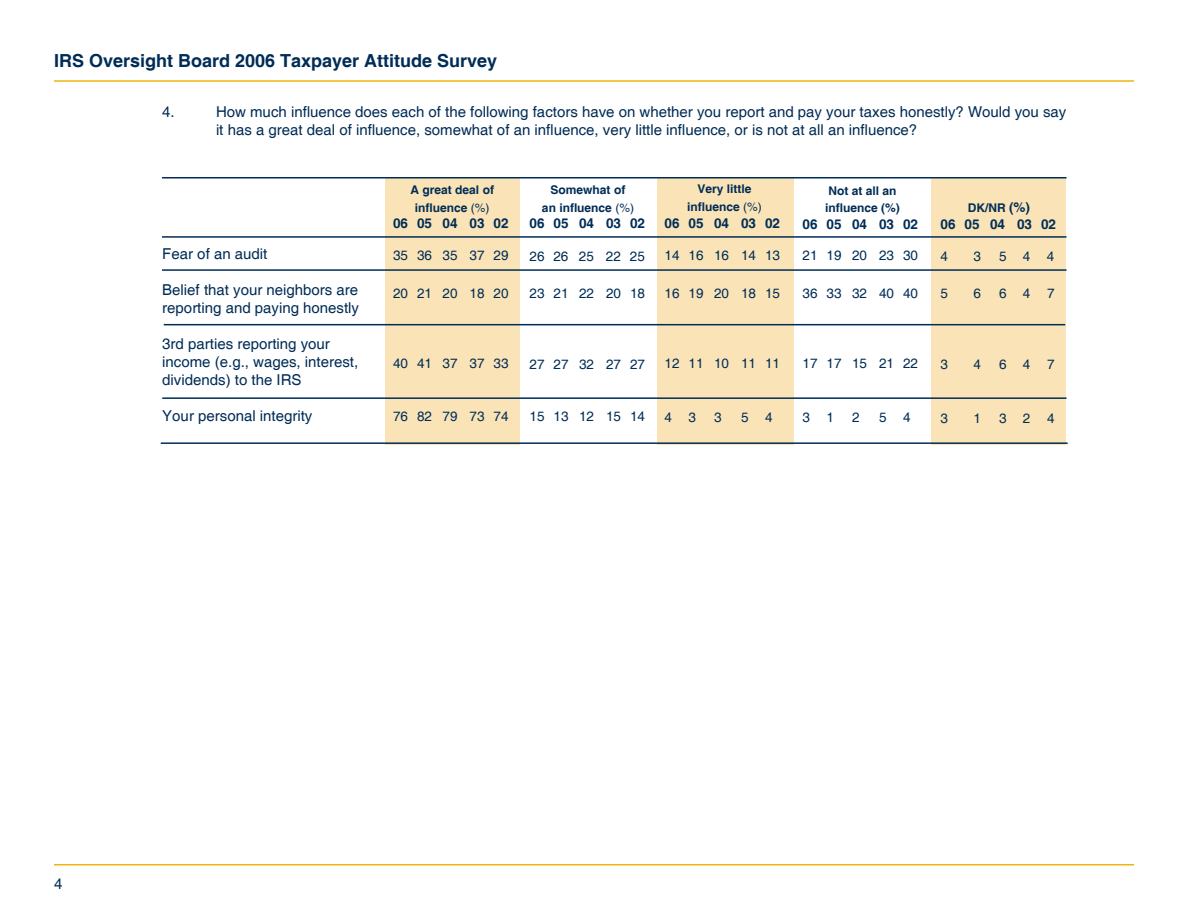
<style>
.page{position:relative;width:1188px;height:918px;background:#fff}
.page>*{position:absolute;margin:0;border:0;box-sizing:border-box;transform-origin:0 0}
.t1{font:700 18px "Helvetica";color:#002c56}
.t2{font:15px/18px "Helvetica";color:#002c56}
.t3{font:13.5px "Helvetica";color:#002c56}
.t4{font:700 13.5px "Helvetica";color:#002c56}
.t5{font:700 12px/18px "Helvetica";color:#002c56;text-align:center}
.s1{font-weight:400}
.s2{font-size:13.5px}
</style>
<div class="page">
<hr style="left:54px;top:80px;width:1080px;height:2px;background:#efb211">
<hr style="left:54px;top:864px;width:1080px;height:2px;background:#efb211">
<div style="left:658px;top:178px;width:136px;height:266px;background:#fae4b7"></div>
<div style="left:932px;top:178px;width:134px;height:266px;background:#fae4b7"></div>
<div style="left:385px;top:177px;width:135px;height:267px;background:#fae4b7"></div>
<hr style="left:162px;top:177px;width:904px;height:2px;background:#002c56">
<hr style="left:162px;top:236px;width:904px;height:2px;background:#002c56">
<hr style="left:162px;top:269px;width:904px;height:2px;background:#002c56">
<hr style="left:164px;top:324px;width:901px;height:1px;background:#002c56">
<hr style="left:161px;top:442px;width:907px;height:2px;background:#002c56">
<hr style="left:162px;top:397px;width:905px;height:2px;background:#002c56">
<p class="t1" style="left:54px;top:50px;width:445px">IRS Oversight Board 2006 Taxpayer Attitude Survey</p>
<p class="t2" style="left:162px;top:103px;width:14px">4.</p>
<p class="t2" style="left:216px;top:103px;width:852px">How much influence does each of the following factors have on whether you report and pay your taxes honestly? Would you say it has a great deal of influence, somewhat of an influence, very little influence, or is not at all an influence?</p>
<p class="t2" style="left:162px;top:246px;width:107px">Fear of an audit</p>
<p class="t2" style="left:162px;top:282px;width:198px">Belief that your neighbors are reporting and paying honestly</p>
<p class="t2" style="left:162px;top:336px;width:197px">3rd parties reporting your income (e.g., wages, interest, dividends) to the IRS</p>
<p class="t2" style="left:162px;top:408px;width:152px">Your personal integrity</p>
<p class="t5" style="left:410px;top:181px;width:85px">A great deal of influence <span class="s1">(%)</span></p>
<p class="t4" style="left:393px;top:215px;width:117px">06 05 04 03 02</p>
<p class="t3" style="left:393px;top:248px;width:117px">35 36 35 37 29</p>
<p class="t3" style="left:393px;top:285px;width:117px">20 21 20 18 20</p>
<p class="t5" style="left:542px;top:181px;width:94px">Somewhat of an influence <span class="s1">(%)</span></p>
<p class="t4" style="left:530px;top:215px;width:117px">06 05 04 03 02</p>
<p class="t3" style="left:530px;top:248px;width:117px">26 26 25 22 25</p>
<p class="t3" style="left:530px;top:286px;width:117px">23 21 22 20 18</p>
<p class="t5" style="left:687px;top:181px;width:76px">Very little influence <span class="s1">(%)</span></p>
<p class="t4" style="left:664px;top:215px;width:117px">06 05 04 03 02</p>
<p class="t3" style="left:665px;top:248px;width:117px">14 16 16 14 13</p>
<p class="t3" style="left:665px;top:285px;width:117px">16 19 20 18 15</p>
<p class="t5" style="left:825px;top:182px;width:76px;line-height:17.2px;text-align:left">Not at all an influence (%)</p>
<p class="t4" style="left:802px;top:216px;width:117px">06 05 04 03 02</p>
<p class="t3" style="left:803px;top:248px;width:117px">21 19 20 23 30</p>
<p class="t3" style="left:803px;top:285px;width:117px">36 33 32 40 40</p>
<p class="t5" style="left:968px;top:200px;width:64px">DK/NR <span class="s2">(%)</span></p>
<p class="t4" style="left:940px;top:216px;width:117px">06 05 04 03 02</p>
<p class="t3" style="left:940px;top:248px;width:9px">4</p>
<p class="t3" style="left:974px;top:248px;width:9px">3</p>
<p class="t3" style="left:999px;top:248px;width:57px">5 4 4</p>
<p class="t3" style="left:940px;top:285px;width:9px">5</p>
<p class="t3" style="left:974px;top:285px;width:9px">6</p>
<p class="t3" style="left:999px;top:285px;width:57px">6 4 7</p>
<p class="t3" style="left:393px;top:356px;width:117px">40 41 37 37 33</p>
<p class="t3" style="left:393px;top:408px;width:117px">76 82 79 73 74</p>
<p class="t3" style="left:530px;top:356px;width:117px">27 27 32 27 27</p>
<p class="t3" style="left:530px;top:409px;width:117px">15 13 12 15 14</p>
<p class="t3" style="left:665px;top:356px;width:117px">12 11 10 11 11</p>
<p class="t3" style="left:665px;top:410px;width:33px">4 3</p>
<p class="t3" style="left:714px;top:410px;width:9px">3</p>
<p class="t3" style="left:741px;top:410px;width:33px">5 4</p>
<p class="t3" style="left:803px;top:356px;width:117px">17 17 15 21 22</p>
<p class="t3" style="left:803px;top:410px;width:33px">3 1</p>
<p class="t3" style="left:852px;top:410px;width:9px">2</p>
<p class="t3" style="left:879px;top:410px;width:33px">5 4</p>
<p class="t3" style="left:940px;top:356px;width:9px">3</p>
<p class="t3" style="left:974px;top:356px;width:9px">4</p>
<p class="t3" style="left:999px;top:356px;width:57px">6 4 7</p>
<p class="t3" style="left:940px;top:410px;width:9px">3</p>
<p class="t3" style="left:974px;top:410px;width:9px">1</p>
<p class="t3" style="left:999px;top:410px;width:57px">3 2 4</p>
<p class="t2" style="left:54px;top:875px;width:10px">4</p>
</div>
